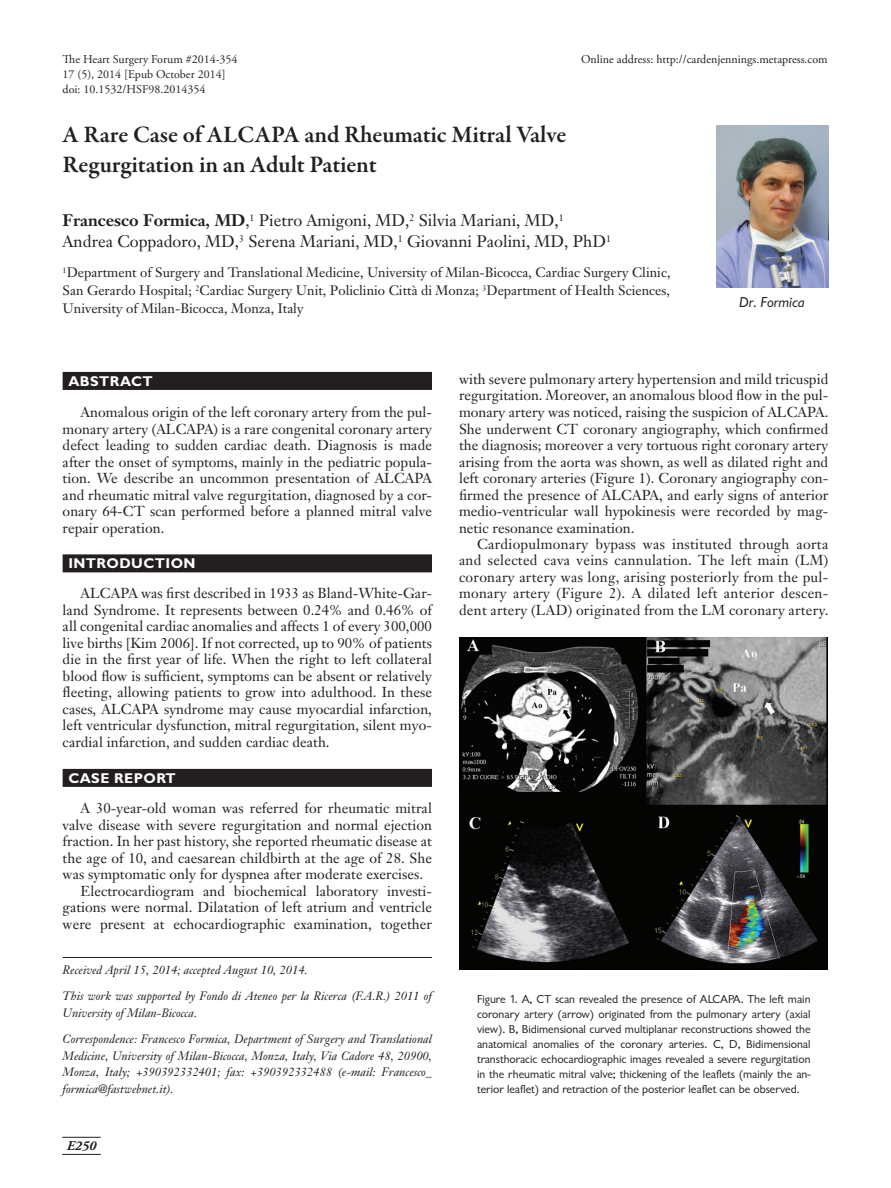
<style>
.page{position:relative;width:891px;height:1188px;background:#fff}
.page>*{position:absolute;margin:0;border:0;box-sizing:border-box;transform-origin:0 0}
.t1{font:600 24px/30px "Garamond Premr Pro";letter-spacing:-.005em;color:#231f20}
.Authors{font:16.5px/21px "Janson Text";color:#231f20}
.Author_Picture_Capti{font:15px "Classical Sans Reg Ita DTC";color:#231f20}
.Body_Text{font:14.25px/16.5px "Janson Text";letter-spacing:.005em;color:#231f20;text-align:justify}
.t2{font:700 14.25px "Gill Sans";letter-spacing:.03em;color:#fff}
.Affiliation{font:13.5px/18px "Janson Text";color:#231f20;text-align:justify}
.Page_Numbers{font:italic 700 13.5px "Adobe Garamond Pro";color:#231f20}
.Figure_Legend{font:12px/15px "Classical Sans Regular DTC";color:#231f20;text-align:justify}
.Correspondence{font:italic 12px/16.8px "Janson Text";letter-spacing:.005em;color:#231f20}
.Doi{font:12px "Adobe Garamond Pro";color:#231f20}
.Correspondence_First{font:italic 12px "Janson Text";letter-spacing:.005em;color:#231f20}
.s1{font-weight:700}
</style>
<div class="page">
<hr style="left:62px;top:1137px;width:39px;height:1px;background:#231f20">
<hr style="left:62px;top:1154px;width:39px;height:1px;background:#231f20">
<div style="left:63px;top:372px;width:369px;height:18px;background:#231f20"></div>
<div style="left:63px;top:554px;width:369px;height:18px;background:#231f20"></div>
<div style="left:63px;top:769px;width:369px;height:18px;background:#231f20"></div>
<img style="left:716px;top:125px;width:112px;height:163px">
<hr style="left:63px;top:957px;width:369px;height:1px;background:#231f20">
<img style="left:460px;top:637px;width:368px;height:333px">
<p class="Doi" style="left:63px;top:52px;width:176px">The Heart Surgery Forum #2014-354</p>
<p class="Doi" style="left:63px;top:67px;width:164px">17 (5), 2014 [Epub October 2014]</p>
<p class="Doi" style="left:63px;top:82px;width:144px">doi: 10.1532/HSF98.2014354</p>
<p class="t1" style="left:63px;top:120px;width:505px">A Rare Case of ALCAPA and Rheumatic Mitral Valve<br>Regurgitation in an Adult Patient</p>
<p class="Authors" style="left:63px;top:210px;width:550px"><span class="s1">Francesco Formica, MD</span>,<sup>1</sup> Pietro Amigoni, MD,<sup>2</sup> Silvia Mariani, MD,<sup>1<br></sup>Andrea Coppadoro, MD,<sup>3</sup> Serena Mariani, MD,<sup>1</sup> Giovanni Paolini, MD, PhD<sup>1</sup></p>
<p class="Affiliation" style="left:63px;top:264px;width:609px"><sup>1</sup>Department of Surgery and Translational Medicine, University of Milan-Bicocca, Cardiac Surgery Clinic, San Gerardo Hospital; <sup>2</sup>Cardiac Surgery Unit, Policlinio Città di Monza; <sup>3</sup>Department of Health Sciences, University of Milan-Bicocca, Monza, Italy</p>
<p class="Doi" style="left:581px;top:52px;width:248px">Online address: http://cardenjennings.metapress.com</p>
<p class="Author_Picture_Capti" style="left:739px;top:294px;width:67px">Dr. Formica</p>
<h1 class="t2" style="left:68px;top:373px;width:86px">ABSTRACT</h1>
<p class="Body_Text" style="left:63px;top:404px;width:371px;text-indent:18px">Anomalous origin of the left coronary artery from the pul&shy;monary artery (ALCAPA) is a rare congenital coronary artery defect leading to sudden cardiac death. Diagnosis is made after the onset of symptoms, mainly in the pediatric popula&shy;tion. We describe an uncommon presentation of ALCAPA and rheumatic mitral valve regurgitation, diagnosed by a cor&shy;onary 64-CT scan performed before a planned mitral valve repair operation.</p>
<h1 class="t2" style="left:68px;top:555px;width:129px">INTRODUCTION</h1>
<p class="Body_Text" style="left:63px;top:585px;width:371px;text-indent:18px">ALCAPA was first described in 1933 as Bland-White-Gar&shy;land Syndrome. It represents between 0.24% and 0.46% of all congenital cardiac anomalies and affects 1 of every 300,000 live births [Kim 2006]. If not corrected, up to 90% of patients die in the first year of life. When the right to left collateral blood flow is sufficient, symptoms can be absent or relatively fleeting, allowing patients to grow into adulthood. In these cases, ALCAPA syndrome may cause myocardial infarction, left ventricular dysfunction, mitral regurgitation, silent myo&shy;cardial infarction, and sudden cardiac death.</p>
<h1 class="t2" style="left:68px;top:770px;width:109px">CASE REPORT</h1>
<p class="Body_Text" style="left:63px;top:800px;width:371px;text-indent:18px">A 30-year-old woman was referred for rheumatic mitral valve disease with severe regurgitation and normal ejection fraction. In her past history, she reported rheumatic disease at the age of 10, and caesarean childbirth at the age of 28. She was symptomatic only for dyspnea after moderate exercises.</p>
<p class="Body_Text" style="left:63px;top:882px;width:371px;text-indent:18px">Electrocardiogram and biochemical laboratory investi&shy;gations were normal. Dilatation of left atrium and ventricle were present at echocardiographic examination, together</p>
<p class="Correspondence_First" style="left:63px;top:963px;width:247px">Received April 15, 2014; accepted August 10, 2014.</p>
<p class="Correspondence" style="left:63px;top:988px;width:371px">This work was supported by Fondo di Ateneo per la Ricerca (F.A.R.) 2011 of<br>University of Milan-Bicocca.</p>
<p class="Correspondence" style="left:63px;top:1030px;width:371px;text-align:justify">Correspondence: Francesco Formica, Department of Surgery and Translational Medicine, University of Milan-Bicocca, Monza, Italy, Via Cadore 48, 20900, Monza, Italy; +390392332401; fax: +390392332488 (e-mail: Francesco_ formica@fastwebnet.it).</p>
<p class="Page_Numbers" style="left:67px;top:1138px;width:31px">E250</p>
<p class="Body_Text" style="left:459px;top:371px;width:371px">with severe pulmonary artery hypertension and mild tricuspid regurgitation. Moreover, an anomalous blood flow in the pul&shy;monary artery was noticed, raising the suspicion of ALCAPA.<br>She underwent CT coronary angiography, which confirmed the diagnosis; moreover a very tortuous right coronary artery arising from the aorta was shown, as well as dilated right and left coronary arteries (Figure 1). Coronary angiography con&shy;firmed the presence of ALCAPA, and early signs of anterior medio-ventricular wall hypokinesis were recorded by mag&shy;netic resonance examination.</p>
<p class="Body_Text" style="left:459px;top:536px;width:371px;text-indent:18px">Cardiopulmonary bypass was instituted through aorta and selected cava veins cannulation. The left main (LM) coronary artery was long, arising posteriorly from the pul&shy;monary artery (Figure 2). A dilated left anterior descen&shy;dent artery (LAD) originated from the LM coronary artery.</p>
<p class="Figure_Legend" style="left:477px;top:992px;width:335px">Figure 1. A, CT scan revealed the presence of ALCAPA. The left main coronary artery (arrow) originated from the pulmonary artery (axial view). B, Bidimensional curved multiplanar reconstructions showed the anatomical anomalies of the coronary arteries. C, D, Bidimensional transthoracic echocardiographic images revealed a severe regurgitation in the rheumatic mitral valve; thickening of the leaflets (mainly the an&shy;terior leaflet) and retraction of the posterior leaflet can be observed.</p>
</div>
